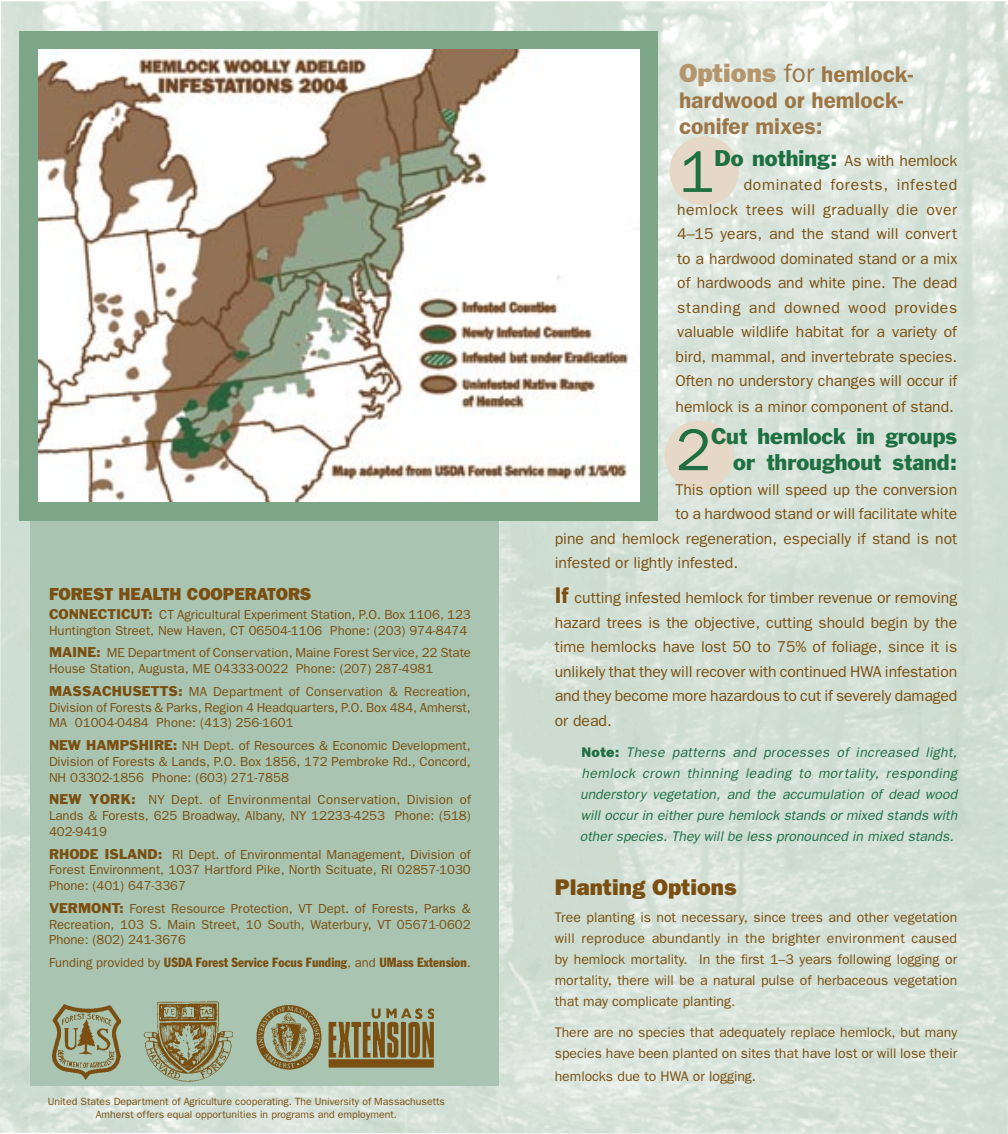
<style>
.page{position:relative;width:1008px;height:1134px;background:#fff}
.page>*{position:absolute;margin:0;border:0;box-sizing:border-box;transform-origin:0 0}
.t1{font:59.32px "Franklin Gothic";color:#1e6f41}
.t2{font:600 22.75px/26.2px "Franklin Gothic";color:#9c7646}
.t3{font:800 22.75px "Franklin Gothic";color:#7a4f11}
.t4{font:21px/26.2px "Franklin Gothic";color:#1e6f41;text-align:right}
.t5{font:800 17.5px "Franklin Gothic";color:#7a4f11}
.t6{font:15.75px/24.5px "Franklin Gothic";color:#7a4f11;text-align:right}
.t7{font:14px/21px "Franklin Gothic";color:#7a4f11;text-align:justify}
.t8{font:italic 14px/21px "Franklin Gothic";color:#1e6f41;text-align:justify}
.t9{font:13.12px/15.8px "Franklin Gothic";color:#7a4f11;text-align:justify}
.t10{font:condensed 13.12px "Franklin Gothic";color:#7a4f11}
.t11{font:10.5px/12.6px "Franklin Gothic";color:#7a4f11;text-align:center}
.s1{font-style:inherit}
.s2{font-stretch:normal}
.s3{font-style:italic;font-stretch:normal}
.s4{font-weight:800;font-size:26.25px;color:#b5966c}
.s5{font-weight:400;font-size:26.25px}
.s6{font-size:21px;color:#1e6f41}
.s7{font-weight:600;font-size:22.75px}
.s8{font-weight:800;font-style:normal}
</style>
<div class="page">
<img style="left:0;top:1px;width:1008px;height:1133px">
<div style="left:665px;top:421px;width:69px;height:69px;background:#e5d8c6;border-radius:50%"></div>
<div style="left:669px;top:136px;width:70px;height:70px;background:#e5d8c6;border-radius:50%"></div>
<div style="left:30px;top:41px;width:469px;height:1045px;background:#a9c4b0"></div>
<img style="left:257px;top:1005px;width:177px;height:64px">
<img style="left:144px;top:1002px;width:89px;height:80px">
<div style="left:19px;top:32px;width:639px;height:489px;background:#7da588"></div>
<img style="left:53px;top:1005px;width:67px;height:75px">
<img style="left:39px;top:50px;width:601px;height:451px">
<p class="t5" style="left:49px;top:583px;width:264px">FOREST HEALTH COOPERATORS</p>
<p class="t9" style="left:49px;top:606px;width:423px"><span class="s1">CONNECTICUT:</span> CT Agricultural Experiment Station, P.O. Box 1106, 123<br>Huntington Street, New Haven, CT 06504-1106 Phone: (203) 974-8474</p>
<p class="t9" style="left:49px;top:645px;width:423px"><span class="s1">MAINE:</span> ME Department of Conservation, Maine Forest Service, 22 State<br>House Station, Augusta, ME 04333-0022 Phone: (207) 287-4981</p>
<p class="t9" style="left:49px;top:683px;width:423px"><span class="s1">MASSACHUSETTS:</span> MA Department of Conservation &amp; Recreation, Division of Forests &amp; Parks, Region 4 Headquarters, P.O. Box 484, Amherst, MA 01004-0484 Phone: (413) 256-1601</p>
<p class="t9" style="left:49px;top:737px;width:423px"><span class="s1">NEW HAMPSHIRE:</span> NH Dept. of Resources &amp; Economic Development, Division of Forests &amp; Lands, P.O. Box 1856, 172 Pembroke Rd., Concord, NH 03302-1856 Phone: (603) 271-7858</p>
<p class="t9" style="left:49px;top:792px;width:423px"><span class="s1">NEW YORK:</span> NY Dept. of Environmental Conservation, Division of Lands &amp; Forests, 625 Broadway, Albany, NY 12233-4253 Phone: (518)<br>402-9419</p>
<p class="t9" style="left:49px;top:846px;width:423px"><span class="s1">RHODE ISLAND:</span> RI Dept. of Environmental Management, Division of Forest Environment, 1037 Hartford Pike, North Scituate, RI 02857-1030<br>Phone: (401) 647-3367</p>
<p class="t9" style="left:49px;top:900px;width:423px"><span class="s1">VERMONT:</span> Forest Resource Protection, VT Dept. of Forests, Parks &amp; Recreation, 103 S. Main Street, 10 South, Waterbury, VT 05671-0602<br>Phone: (802) 241-3676</p>
<p class="t10" style="left:49px;top:954px;width:423px"><span class="s2">Funding provided by</span> USDA Forest Service Focus Funding<span class="s2">, and</span> UMass Extension<span class="s3">.</span></p>
<p class="t11" style="left:48px;top:1095px;width:399px">United States Department of Agriculture cooperating. The University of Massachusetts<br>Amherst offers equal opportunities in programs and employment.</p>
<p class="t2" style="left:679px;top:60px;width:236px"><span class="s4">Options</span> <span class="s5">for</span> hemlock&shy;hardwood or hemlock&shy;conifer mixes:</p>
<p class="t1" style="left:679px;top:138px;width:37px">1</p>
<p class="t6" style="left:676px;top:148px;width:283px"><span class="s6">Do nothing:</span> As with hemlock dominated forests, infested<br>hemlock trees will gradually die over 4–15 years, and the stand will convert to a hardwood dominated stand or a mix of hardwoods and white pine. The dead standing and downed wood provides valuable wildlife habitat for a variety of bird, mammal, and invertebrate species.<br>Often no understory changes will occur if</p>
<p class="t6" style="left:676px;top:394px;width:280px">hemlock is a minor component of stand.</p>
<p class="t1" style="left:676px;top:416px;width:37px">2</p>
<p class="t4" style="left:711px;top:423px;width:248px">Cut hemlock in groups or throughout stand:</p>
<p class="t6" style="left:676px;top:477px;width:283px">This option will speed up the conversion</p>
<p class="t6" style="left:676px;top:501px;width:283px">to a hardwood stand or will facilitate white</p>
<p class="t6" style="left:555px;top:526px;width:404px">pine and hemlock regeneration, especially if stand is not</p>
<p class="t6" style="left:555px;top:550px;width:185px">infested or lightly infested.</p>
<p class="t6" style="left:555px;top:585px;width:404px;text-align:justify"><span class="s7">If</span> cutting infested hemlock for timber revenue or removing hazard trees is the objective, cutting should begin by the time hemlocks have lost 50 to 75% of foliage, since it is unlikely that they will recover with continued HWA infestation and they become more hazardous to cut if severely damaged or dead.</p>
<p class="t8" style="left:580px;top:742px;width:379px"><span class="s8">Note:</span> These patterns and processes of increased light, hemlock crown thinning leading to mortality, responding understory vegetation, and the accumulation of dead wood will occur in either pure hemlock stands or mixed stands with other species. They will be less pronounced in mixed stands.</p>
<p class="t3" style="left:555px;top:874px;width:183px">Planting Options</p>
<p class="t7" style="left:555px;top:906px;width:404px">Tree planting is not necessary, since trees and other vegetation will reproduce abundantly in the brighter environment caused by hemlock mortality. In the first 1–3 years following logging or mortality, there will be a natural pulse of herbaceous vegetation that may complicate planting.</p>
<p class="t7" style="left:555px;top:1022px;width:404px">There are no species that adequately replace hemlock, but many species have been planted on sites that have lost or will lose their</p>
<p class="t7" style="left:555px;top:1065px;width:203px">hemlocks due to HWA or logging.</p>
</div>
